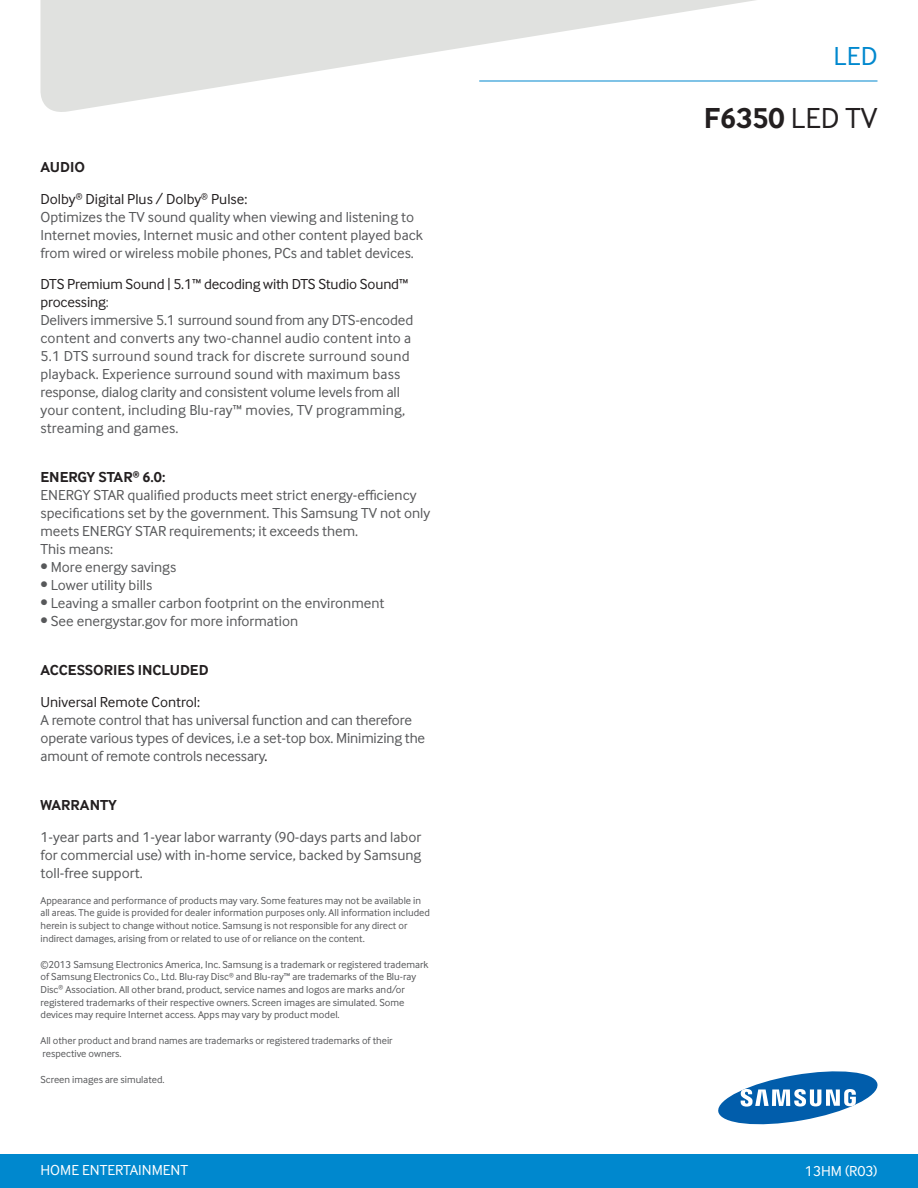
<style>
.page{position:relative;width:918px;height:1188px;background:#fff}
.page>*{position:absolute;margin:0;border:0;box-sizing:border-box;transform-origin:0 0}
.t1{font:700 30px "Inter Face";color:#231f20}
.t2{font:27px "Inter Face";color:#0088ce}
.t3{font:15px/18px "Inter Face";color:#57585a}
.t4{font:15px/31.5px "Inter Face";color:#231f20}
.t5{font:700 15px "Inter Face";color:#231f20}
.t6{font:15px "Inter Face";color:#fff}
.t7{font:10.5px/12.6px "Inter Face";color:#57585a}
.s1{font-weight:700}
.s2{color:#231f20}
.s3{font-weight:700;color:#231f20}
.s4{font-weight:400}
</style>
<div class="page">
<div style="left:0;top:1154px;width:918px;height:34px;background:#0088ce"></div>
<hr style="left:479px;top:81px;width:399px;height:1px;background:#0088ce">
<svg style="left:40px;top:0;width:718px;height:112px;fill:#e0e1df"></svg>
<svg style="left:718px;top:1071px;width:160px;height:54px"></svg>
<h2 class="t2" style="left:834px;top:41px;width:45px">LED</h2>
<p class="t4" style="left:40px;top:151px;width:208px"><span class="s1">AUDIO<br></span>Dolby<sup>®</sup> Digital Plus / Dolby<sup>®</sup> Pulse:</p>
<p class="t3" style="left:40px;top:207px;width:384px">Optimizes the TV sound quality when viewing and listening to<br>Internet movies, Internet music and other content played back from wired or wireless mobile phones, PCs and tablet devices.</p>
<p class="t3" style="left:40px;top:275px;width:374px"><span class="s2">DTS Premium Sound | 5.1™ decoding with DTS Studio Sound™ processing</span>:<br>Delivers immersive 5.1 surround sound from any DTS-encoded content and converts any two-channel audio content into a 5.1 DTS surround sound track for discrete surround sound playback. Experience surround sound with maximum bass response, dialog clarity and consistent volume levels from all your content, including Blu-ray™ movies, TV programming, streaming and games.</p>
<p class="t3" style="left:40px;top:468px;width:391px"><span class="s3">ENERGY STAR</span><sup>®</sup> <span class="s3">6.0:<br></span>ENERGY STAR qualified products meet strict energy-efficiency specifications set by the government. This Samsung TV not only meets ENERGY STAR requirements; it exceeds them.<br>This means:</p>
<p class="t3" style="left:41px;top:558px;width:137px">• More energy savings</p>
<p class="t3" style="left:41px;top:576px;width:113px">• Lower utility bills</p>
<p class="t3" style="left:41px;top:594px;width:345px">• Leaving a smaller carbon footprint on the environment</p>
<p class="t3" style="left:41px;top:612px;width:259px">• See energystar.gov for more information</p>
<p class="t5" style="left:41px;top:662px;width:170px">ACCESSORIES INCLUDED</p>
<p class="t4" style="left:41px;top:686px;width:161px">Universal Remote Control:</p>
<p class="t3" style="left:41px;top:711px;width:386px">A remote control that has universal function and can therefore operate various types of devices, i.e a set-top box. Minimizing the amount of remote controls necessary<span class="s2">.</span></p>
<p class="t5" style="left:41px;top:797px;width:78px">WARRANTY</p>
<p class="t3" style="left:41px;top:828px;width:382px;text-align:justify">1-year parts and 1-year labor warranty (90-days parts and labor for commercial use) with in-home service, backed by Samsung toll-free support.</p>
<p class="t7" style="left:40px;top:894px;width:391px">Appearance and performance of products may vary. Some features may not be available in all areas. The guide is provided for dealer information purposes only. All information included herein is subject to change without notice. Samsung is not responsible for any direct or indirect damages, arising from or related to use of or reliance on the content.</p>
<p class="t7" style="left:40px;top:958px;width:389px">©2013 Samsung Electronics America, Inc. Samsung is a trademark or registered trademark of Samsung Electronics Co., Ltd. Blu-ray Disc<sup>®</sup> and Blu-ray™ are trademarks of the Blu-ray Disc<sup>®</sup> Association. All other brand, product, service names and logos are marks and/or registered trademarks of their respective owners. Screen images are simulated. Some devices may require Internet access. Apps may vary by product model.</p>
<p class="t7" style="left:40px;top:1034px;width:354px">All other product and brand names are trademarks or registered trademarks of their respective owners.</p>
<p class="t7" style="left:40px;top:1073px;width:126px">Screen images are simulated.</p>
<h1 class="t1" style="left:704px;top:100px;width:175px">F6350 <span class="s4">LED TV</span></h1>
<p class="t6" style="left:40px;top:1161px;width:149px">HOME ENTERTAINMENT</p>
<p class="t6" style="left:805px;top:1163px;width:74px">13HM (R03)</p>
</div>
